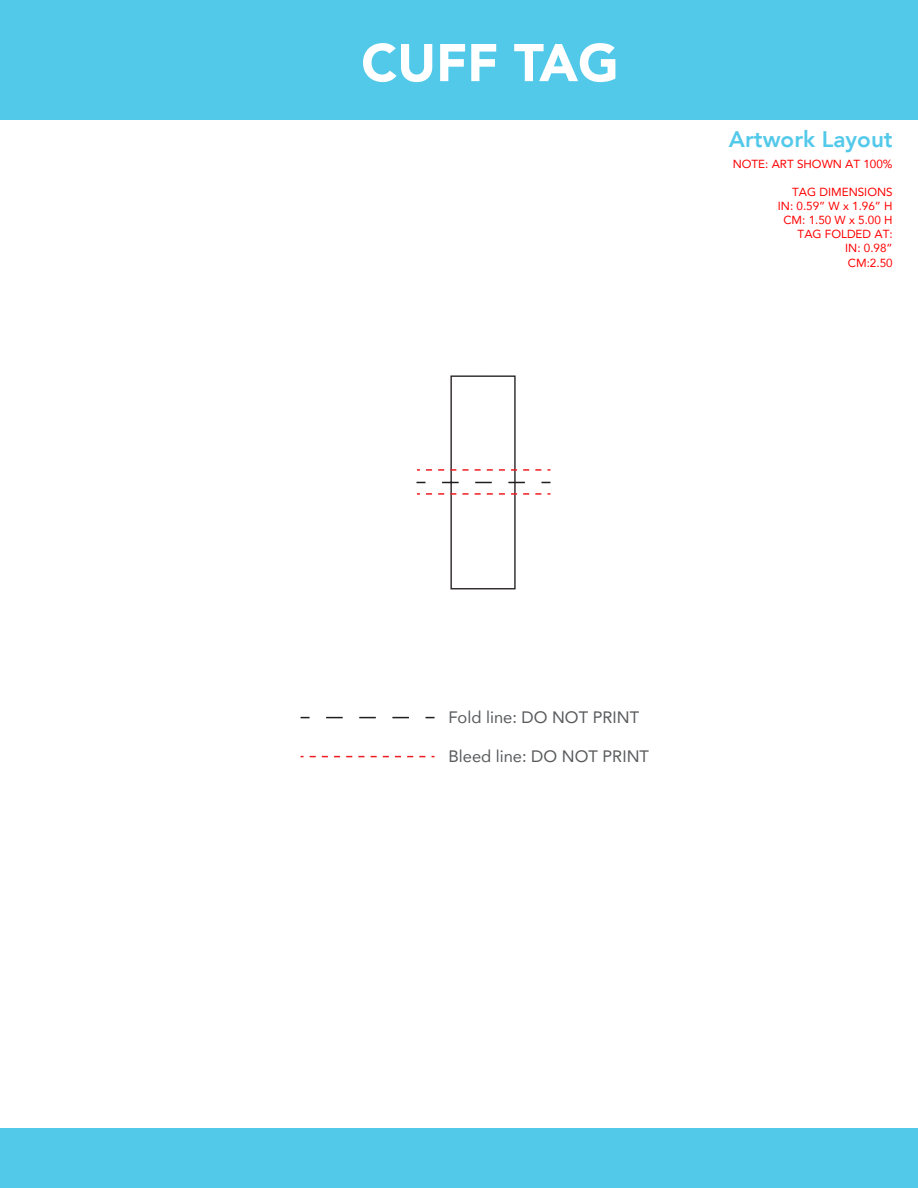
<style>
.page{position:relative;width:918px;height:1188px;background:#fff}
.page>*{position:absolute;margin:0;border:0;box-sizing:border-box;transform-origin:0 0}
.t1{font:900 52.5px "Avenir";color:#fff}
.t2{font:800 22.5px "Avenir";color:#53c9ea}
.t3{font:16.5px "Avenir";color:#585a5c}
.t4{font:11.7px/14px "Avenir";color:#f00;text-align:right}
</style>
<div class="page">
<svg style="left:417px;top:375px;width:134px;height:215px"></svg>
<svg style="left:326px;top:717px;width:83px;height:1px"></svg>
<svg style="left:310px;top:756px;width:125px;height:1px"></svg>
<div style="left:0;top:0;width:918px;height:119px;background:#53c9ea"></div>
<div style="left:0;top:1129px;width:918px;height:59px;background:#53c9ea"></div>
<h1 class="t1" style="left:361px;top:32px;width:259px">CUFF TAG</h1>
<h2 class="t2" style="left:729px;top:130px;width:165px">Artwork Layout</h2>
<p class="t4" style="left:733px;top:158px;width:161px">NOTE: ART SHOWN AT 100%</p>
<p class="t4" style="left:778px;top:186px;width:116px">TAG DIMENSIONS<br>IN: 0.59” W x 1.96” H<br>CM: 1.50 W x 5.00 H<br>TAG FOLDED AT:<br>IN: 0.98”<br>CM:2.50</p>
<h3 class="t3" style="left:448px;top:711px;width:192px">Fold line: DO NOT PRINT</h3>
<h3 class="t3" style="left:448px;top:750px;width:202px">Bleed line: DO NOT PRINT</h3>
</div>
